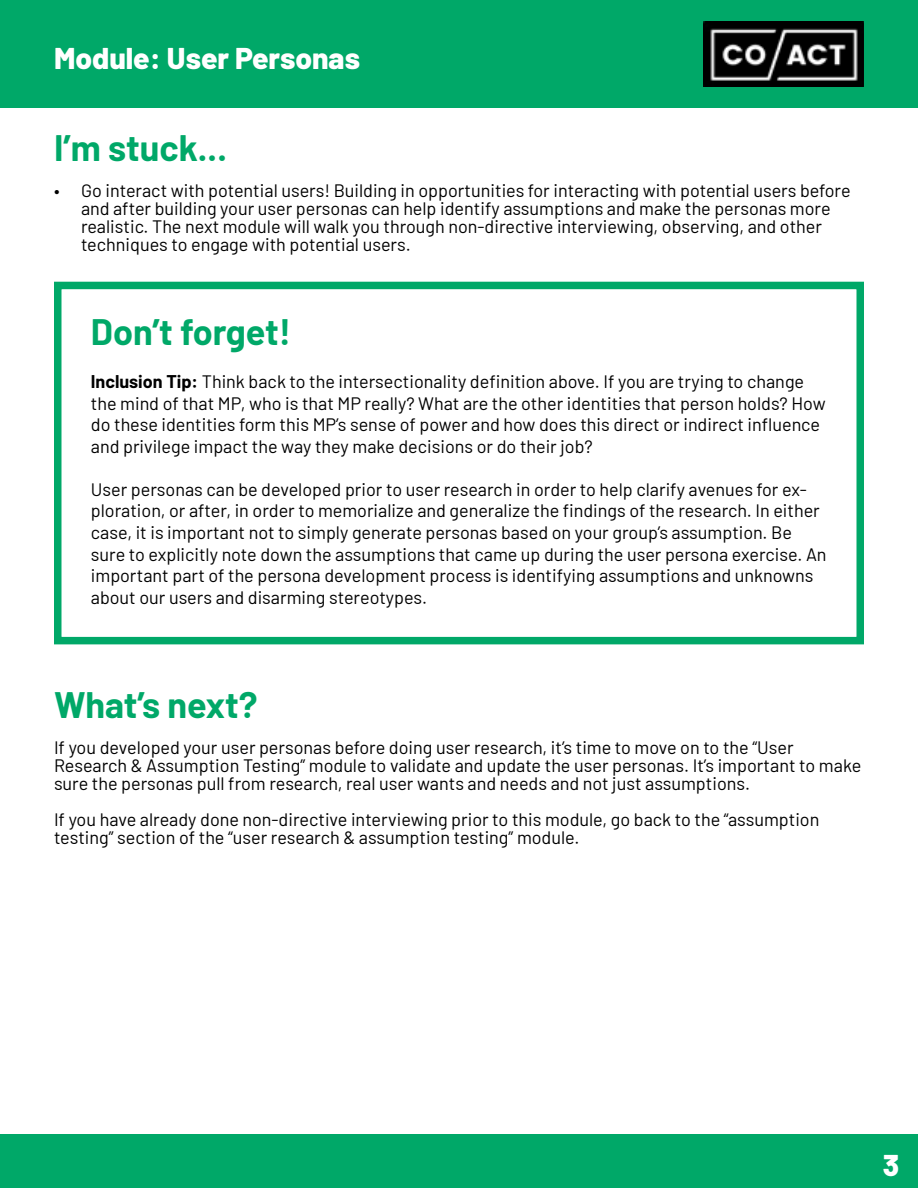
<style>
.page{position:relative;width:918px;height:1188px;background:#fff}
.page>*{position:absolute;margin:0;border:0;box-sizing:border-box;transform-origin:0 0}
.t1{font:700 36px "Barlow";color:#00a868}
.t2{font:800 30px "Barlow";color:#fff}
.t3{font:18px/21.6px "Barlow";color:#000}
.s1{font-weight:700}
</style>
<div class="page">
<div style="left:0;top:0;width:918px;height:108px;background:#00a868"></div>
<img style="left:704px;top:22px;width:160px;height:64px">
<div style="left:0;top:1134px;width:918px;height:54px;background:#00a868"></div>
<div style="left:54px;top:282px;width:810px;height:362px;border:8px solid #00a868"></div>
<h2 class="t2" style="left:54px;top:36px;width:307px">Module: User Personas</h2>
<h1 class="t1" style="left:54px;top:121px;width:175px">I’m stuck...</h1>
<p class="t3" style="left:81px;top:180px;width:771px;line-height:18px;text-indent:-27px">• Go interact with potential users! Building in opportunities for interacting with potential users before and after building your user personas can help identify assumptions and make the personas more realistic. The next module will walk you through non-directive interviewing, observing, and other techniques to engage with potential users.</p>
<h1 class="t1" style="left:91px;top:305px;width:202px">Don’t forget!</h1>
<p class="t3" style="left:91px;top:369px;width:736px"><span class="s1">Inclusion Tip:</span> Think back to the intersectionality definition above. If you are trying to change the mind of that MP, who is that MP really? What are the other identities that person holds? How do these identities form this MP’s sense of power and how does this direct or indirect influence and privilege impact the way they make decisions or do their job?</p>
<p class="t3" style="left:91px;top:477px;width:737px">User personas can be developed prior to user research in order to help clarify avenues for ex&shy;ploration, or after, in order to memorialize and generalize the findings of the research. In either case, it is important not to simply generate personas based on your group’s assumption. Be sure to explicitly note down the assumptions that came up during the user persona exercise. An important part of the persona development process is identifying assumptions and unknowns about our users and disarming stereotypes.</p>
<h1 class="t1" style="left:54px;top:679px;width:205px">What’s next?</h1>
<p class="t3" style="left:54px;top:737px;width:809px;line-height:18px">If you developed your user personas before doing user research, it’s time to move on to the “User<br>Research &amp; Assumption Testing” module to validate and update the user personas. It’s important to make sure the personas pull from research, real user wants and needs and not just assumptions.</p>
<p class="t3" style="left:54px;top:809px;width:767px;line-height:18px">If you have already done non-directive interviewing prior to this module, go back to the “assumption testing” section of the “user research &amp; assumption testing” module.</p>
<h2 class="t2" style="left:883px;top:1143px;width:18px">3</h2>
</div>
